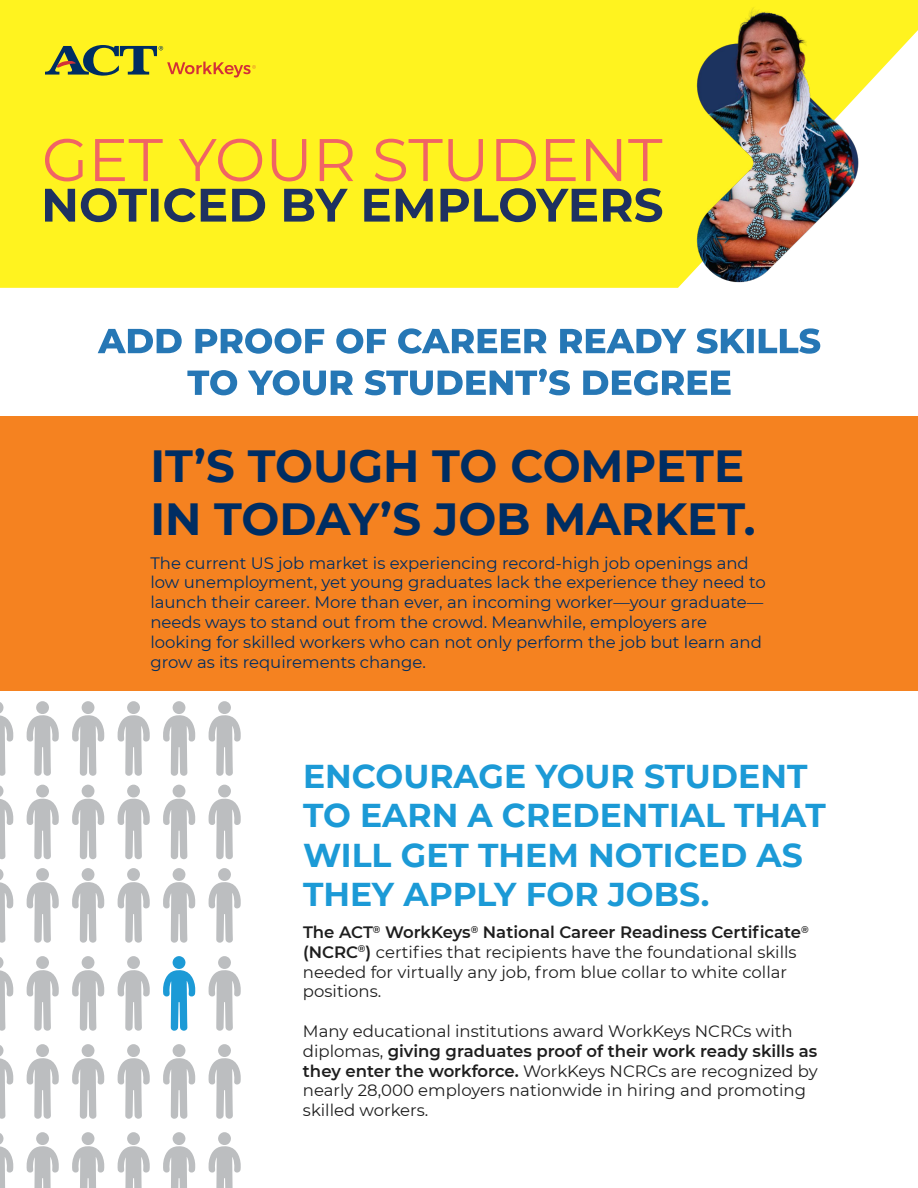
<style>
.page{position:relative;width:918px;height:1188px;background:#fff}
.page>*{position:absolute;margin:0;border:0;box-sizing:border-box;transform-origin:0 0}
.t1{font:700 45px/52.5px "Montserrat";color:#002d62}
.t2{font:700 33px/39.6px "Montserrat";color:#1c9ad6}
.t3{font:16.5px/19.8px "Montserrat";color:#1e1e1e}
.t4{font:16.5px/19.8px "Montserrat";color:#002d62}
.s1{font-weight:600}
</style>
<div class="page">
<svg style="left:117px;top:868px;width:33px;height:75px"></svg>
<svg style="left:72px;top:868px;width:33px;height:75px"></svg>
<svg style="left:26px;top:868px;width:33px;height:75px"></svg>
<svg style="left:163px;top:868px;width:33px;height:75px"></svg>
<svg style="left:208px;top:868px;width:33px;height:75px"></svg>
<svg style="left:0;top:869px;width:14px;height:74px"></svg>
<svg style="left:117px;top:1044px;width:33px;height:75px"></svg>
<svg style="left:72px;top:1044px;width:33px;height:75px"></svg>
<svg style="left:26px;top:1044px;width:33px;height:75px"></svg>
<svg style="left:163px;top:1044px;width:33px;height:75px"></svg>
<svg style="left:208px;top:1044px;width:33px;height:75px"></svg>
<svg style="left:0;top:1045px;width:14px;height:74px"></svg>
<svg style="left:117px;top:956px;width:33px;height:75px"></svg>
<svg style="left:72px;top:956px;width:33px;height:75px"></svg>
<svg style="left:26px;top:956px;width:33px;height:75px"></svg>
<svg style="left:163px;top:956px;width:33px;height:75px"></svg>
<svg style="left:208px;top:956px;width:33px;height:75px"></svg>
<svg style="left:0;top:957px;width:14px;height:74px"></svg>
<svg style="left:117px;top:1132px;width:33px;height:56px"></svg>
<svg style="left:117px;top:785px;width:33px;height:74px"></svg>
<svg style="left:117px;top:701px;width:33px;height:75px"></svg>
<svg style="left:72px;top:1132px;width:33px;height:56px"></svg>
<svg style="left:72px;top:785px;width:33px;height:74px"></svg>
<svg style="left:72px;top:701px;width:33px;height:75px"></svg>
<svg style="left:26px;top:1132px;width:33px;height:56px"></svg>
<svg style="left:26px;top:785px;width:33px;height:74px"></svg>
<svg style="left:26px;top:701px;width:33px;height:75px"></svg>
<svg style="left:163px;top:1132px;width:33px;height:56px"></svg>
<svg style="left:163px;top:785px;width:33px;height:74px"></svg>
<svg style="left:163px;top:701px;width:33px;height:75px"></svg>
<svg style="left:208px;top:1132px;width:33px;height:56px"></svg>
<svg style="left:208px;top:785px;width:33px;height:74px"></svg>
<svg style="left:208px;top:701px;width:33px;height:75px"></svg>
<svg style="left:0;top:1133px;width:14px;height:55px"></svg>
<svg style="left:0;top:785px;width:14px;height:74px"></svg>
<svg style="left:0;top:702px;width:14px;height:74px"></svg>
<div style="left:0;top:416px;width:918px;height:275px;background:#f58220"></div>
<div style="left:0;top:0;width:627px;height:288px;background:#fff31f"></div>
<svg style="left:45px;top:45px;width:211px;height:33px;background:#c9be2d"></svg>
<svg style="left:45px;top:188px;width:220px;height:34px;background:#92953e"></svg>
<svg style="left:284px;top:189px;width:64px;height:33px;background:#8c9040"></svg>
<svg style="left:364px;top:188px;width:263px;height:34px;background:#93953e"></svg>
<svg style="left:45px;top:139px;width:38px;height:42px;background:#fbcb32"></svg>
<svg style="left:95px;top:139px;width:68px;height:42px;background:#fbcc31"></svg>
<svg style="left:179px;top:139px;width:83px;height:42px;background:#fbd12f"></svg>
<svg style="left:272px;top:139px;width:34px;height:42px"></svg>
<svg style="left:320px;top:139px;width:33px;height:42px"></svg>
<svg style="left:375px;top:139px;width:108px;height:42px;background:#fbcf30"></svg>
<svg style="left:496px;top:139px;width:131px;height:42px;background:#faca32"></svg>
<svg style="left:187px;top:369px;width:383px;height:26px"></svg>
<svg style="left:583px;top:370px;width:148px;height:25px"></svg>
<svg style="left:98px;top:328px;width:722px;height:26px"></svg>
<img style="left:627px;top:0;width:291px;height:288px">
<p class="t1" style="left:150px;top:438px;width:607px">IT’S TOUGH TO COMPETE<br>IN TODAY’S JOB MARKET.</p>
<p class="t4" style="left:150px;top:552px;width:617px">The current US job market is experiencing record-high job openings and low unemployment, yet young graduates lack the experience they need to launch their career. More than ever, an incoming worker—your graduate— needs ways to stand out from the crowd. Meanwhile, employers are looking for skilled workers who can not only perform the job but learn and grow as its requirements change.</p>
<h2 class="t2" style="left:303px;top:754px;width:524px">ENCOURAGE YOUR STUDENT<br>TO EARN A CREDENTIAL THAT<br>WILL GET THEM NOTICED AS<br>THEY APPLY FOR JOBS.</h2>
<p class="t3" style="left:303px;top:922px;width:507px"><span class="s1">The ACT</span><sup>®</sup> <span class="s1">WorkKeys</span><sup>®</sup> <span class="s1">National Career Readiness Certificate</span><sup>® </sup><span class="s1">(NCRC</span><sup>®</sup><span class="s1">)</span> certifies that recipients have the foundational skills needed for virtually any job, from blue collar to white collar positions.</p>
<p class="t3" style="left:303px;top:1021px;width:516px">Many educational institutions award WorkKeys NCRCs with diplomas, <span class="s1">giving graduates proof of their work ready skills as they enter the workforce.</span> WorkKeys NCRCs are recognized by nearly 28,000 employers nationwide in hiring and promoting skilled workers.</p>
</div>
